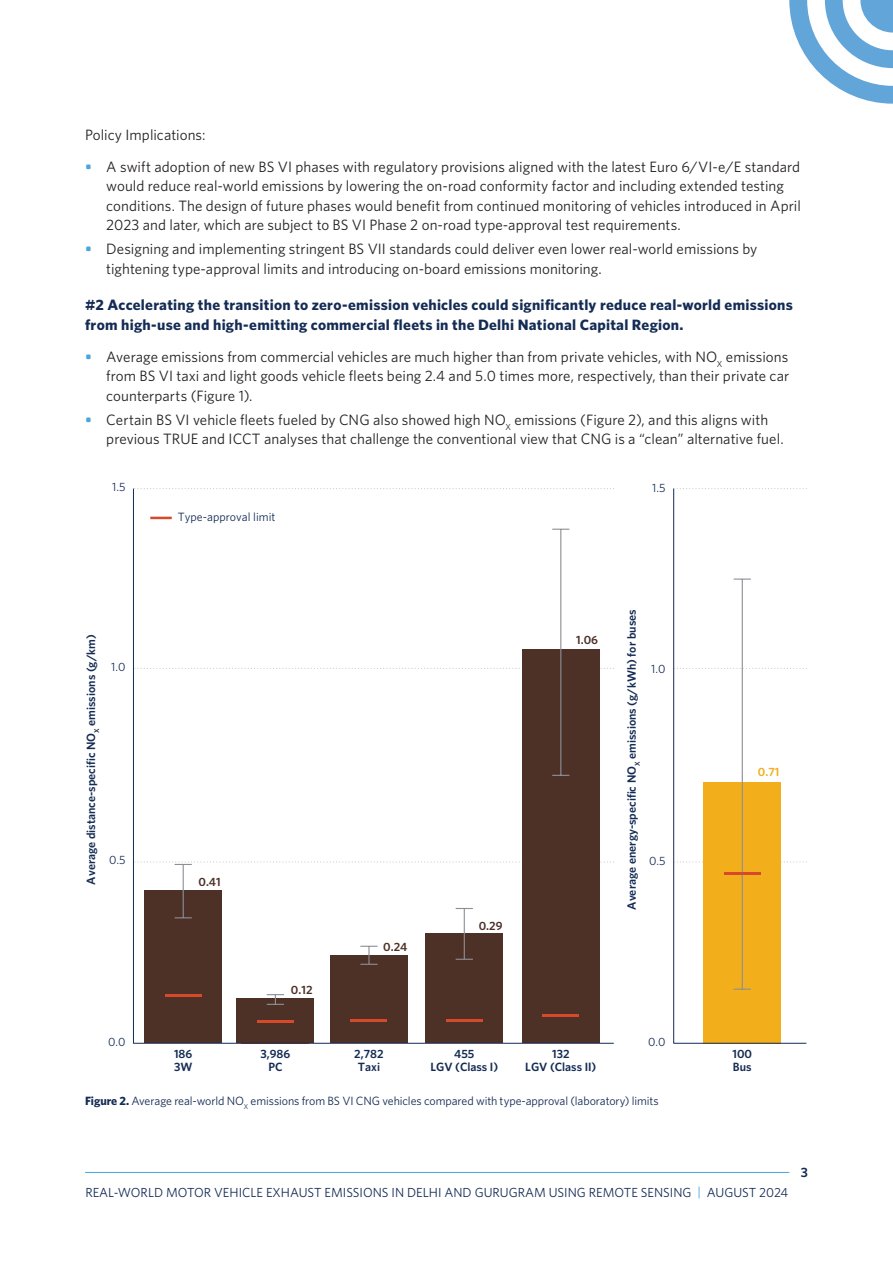
<style>
.page{position:relative;width:893px;height:1263px;background:#fff}
.page>*{position:absolute;margin:0;border:0;box-sizing:border-box;transform-origin:0 0}
.t1{font:15px/19.5px "Whitney";letter-spacing:.005em;color:#231f20}
.t2{font:700 15px/19.5px "Whitney";letter-spacing:.015em;color:#142b54}
.t3{font:600 13.5px "Whitney";color:#142b54}
.t4{font:13.2px "Whitney";color:#142b54}
.t5{font:600 12px "Whitney";color:#142b54}
.Figure_Caption{font:12px "Whitney";letter-spacing:-.005em;color:#142b54}
.t6{font:600 12px "Whitney";color:#4d3026}
.t7{font:600 12px "Whitney";color:#f2ae1b}
.s1{font-weight:600;color:#47a7dd}
.s2{font-weight:700}
.s3{color:#47a7dd}
</style>
<div class="page">
<svg style="left:789px;top:0;width:104px;height:104px"></svg>
<hr style="left:85px;top:1172px;width:704px;height:1px;background:#47a7dd">
<svg style="left:133px;top:488px;width:674px;height:556px"></svg>
<p class="t1" style="left:85px;top:124px;width:122px">Policy Implications:</p>
<p class="t1" style="left:106px;top:156px;width:696px;text-indent:-21px"><span class="s1">•</span> A swift adoption of new BS VI phases with regulatory provisions aligned with the latest Euro 6/VI-e/E standard would reduce real-world emissions by lowering the on-road conformity factor and including extended testing conditions. The design of future phases would benefit from continued monitoring of vehicles introduced in April 2023 and later, which are subject to BS VI Phase 2 on-road type-approval test requirements.</p>
<p class="t1" style="left:106px;top:239px;width:653px;text-indent:-21px"><span class="s1">•</span> Designing and implementing stringent BS VII standards could deliver even lower real-world emissions by tightening type-approval limits and introducing on-board emissions monitoring.</p>
<p class="t2" style="left:85px;top:295px;width:709px">#2 Accelerating the transition to zero-emission vehicles could significantly reduce real-world emissions from high-use and high-emitting commercial fleets in the Delhi National Capital Region.</p>
<p class="t1" style="left:106px;top:347px;width:684px;text-align:justify;text-indent:-21px"><span class="s1">•</span> Average emissions from commercial vehicles are much higher than from private vehicles, with NO<sub>X</sub> emissions from BS VI taxi and light goods vehicle fleets being 2.4 and 5.0 times more, respectively, than their private car counterparts (Figure 1).</p>
<p class="t1" style="left:106px;top:409px;width:679px;text-indent:-21px"><span class="s1">•</span> Certain BS VI vehicle fleets fueled by CNG also showed high NO<sub>X</sub> emissions (Figure 2), and this aligns with previous TRUE and ICCT analyses that challenge the conventional view that CNG is a “clean” alternative fuel.</p>
<p class="Figure_Caption" style="left:112px;top:479px;width:15px">1.5</p>
<p class="t5" style="left:83px;top:885px;width:252px;rotate:-90deg">Average distance-specific NO<sub>X</sub> emissions (g/km)</p>
<p class="Figure_Caption" style="left:111px;top:659px;width:16px">1.0</p>
<p class="Figure_Caption" style="left:109px;top:852px;width:18px">0.5</p>
<p class="Figure_Caption" style="left:108px;top:1034px;width:19px">0.0</p>
<p class="Figure_Caption" style="left:178px;top:509px;width:99px">Type-approval limit</p>
<p class="t6" style="left:198px;top:874px;width:24px">0.41</p>
<p class="t6" style="left:291px;top:982px;width:23px">0.12</p>
<p class="t6" style="left:383px;top:938px;width:26px">0.24</p>
<p class="t6" style="left:479px;top:918px;width:25px">0.29</p>
<p class="Figure_Caption" style="left:652px;top:479px;width:15px">1.5</p>
<p class="t6" style="left:576px;top:632px;width:23px">1.06</p>
<p class="t5" style="left:624px;top:910px;width:302px;rotate:-90deg">Average energy-specific NO<sub>X</sub> emissions (g/kWh) for buses</p>
<p class="Figure_Caption" style="left:651px;top:660px;width:16px">1.0</p>
<p class="Figure_Caption" style="left:649px;top:852px;width:18px">0.5</p>
<p class="Figure_Caption" style="left:648px;top:1034px;width:19px">0.0</p>
<p class="t7" style="left:758px;top:764px;width:23px">0.71</p>
<p class="t5" style="left:174px;top:1046px;width:20px">186</p>
<p class="t5" style="left:260px;top:1046px;width:31px">3,986</p>
<p class="t5" style="left:354px;top:1046px;width:31px">2,782</p>
<p class="t5" style="left:454px;top:1046px;width:22px">455</p>
<p class="t5" style="left:552px;top:1046px;width:19px">132</p>
<p class="t5" style="left:732px;top:1046px;width:21px">100</p>
<p class="t5" style="left:174px;top:1059px;width:20px">3W</p>
<p class="t5" style="left:268px;top:1059px;width:16px">PC</p>
<p class="t5" style="left:358px;top:1059px;width:24px">Taxi</p>
<p class="t5" style="left:430px;top:1059px;width:69px">LGV (Class I)</p>
<p class="t5" style="left:525px;top:1059px;width:73px">LGV (Class II)</p>
<p class="t5" style="left:733px;top:1059px;width:20px">Bus</p>
<p class="Figure_Caption" style="left:85px;top:1092px;width:575px"><span class="s2">Figure 2.</span> Average real-world NO<sub>X</sub> emissions from BS VI CNG vehicles compared with type-approval (laboratory) limits</p>
<p class="t4" style="left:85px;top:1183px;width:704px">REAL-WORLD MOTOR VEHICLE EXHAUST EMISSIONS IN DELHI AND GURUGRAM USING REMOTE SENSING <span class="s3">|</span> AUGUST 2024</p>
<p class="t3" style="left:801px;top:1163px;width:9px">3</p>
</div>
